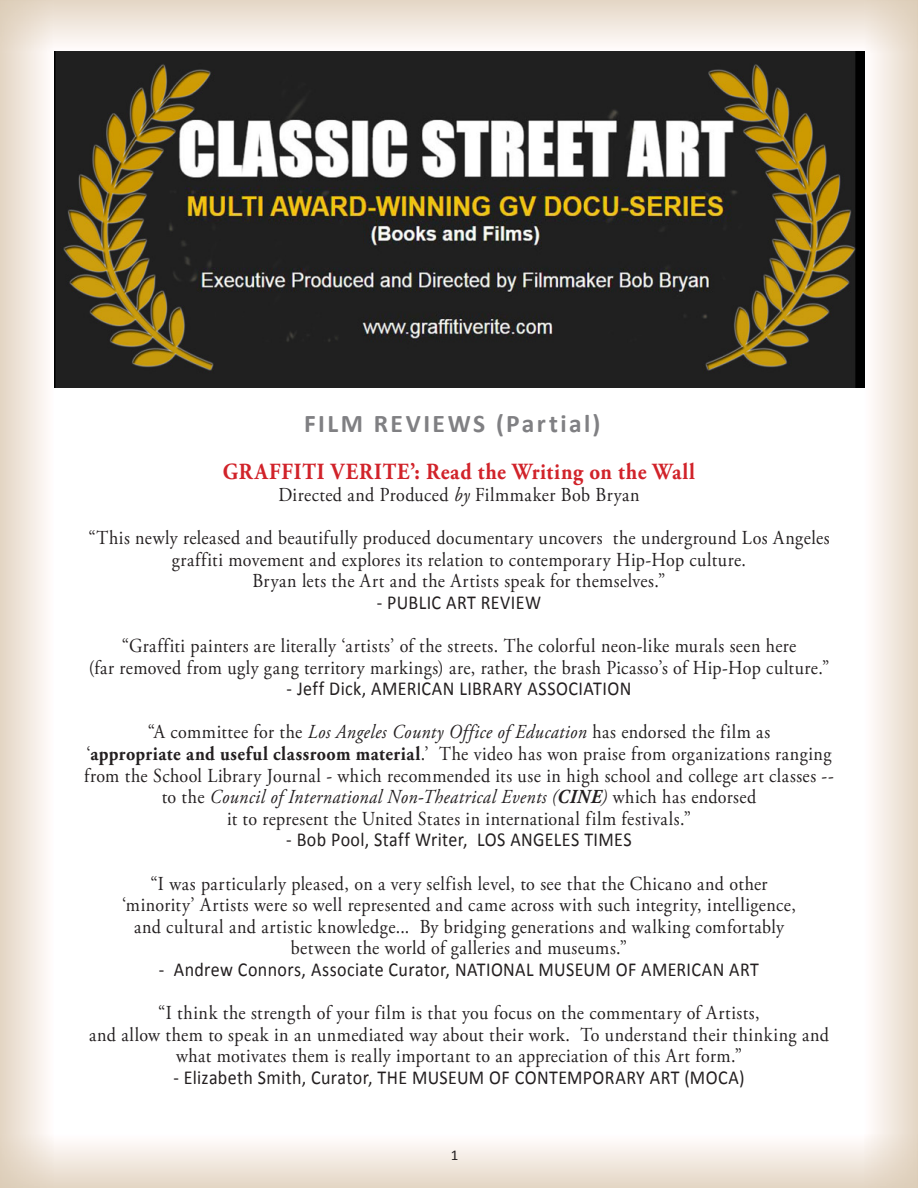
<style>
.page{position:relative;width:918px;height:1188px;background:#fff}
.page>*{position:absolute;margin:0;border:0;box-sizing:border-box;transform-origin:0 0}
.t1{font:700 25.5px "Calibri";letter-spacing:.095em;color:#808083}
.t2{font:700 23.1px "Adobe Garamond Pro";letter-spacing:.035em;color:#d1232a;scale:.91 1}
.t3{font:19.8px/21.6px "Adobe Garamond Pro";letter-spacing:.025em;color:#231f20;text-align:center;scale:.91 1}
.t4{font:19.8px "Calibri";letter-spacing:.02em;color:#231f20;scale:.91 1}
.t5{font:15px "Calibri";color:#231f20}
.s1{font-style:italic}
.s2{font-weight:700}
.s3{font-weight:700;font-style:italic}
</style>
<div class="page">
<div style="left:54px;top:0;width:810px;height:52px;background:linear-gradient(to bottom,#e4d6c5,#fffcfc)"></div>
<svg style="left:0;top:52px;width:46px;height:1082px;background:#efe5db"></svg>
<div style="left:864px;top:52px;width:54px;height:1082px;background:linear-gradient(to right,#fffefe,#e4d6c5)"></div>
<img style="left:864px;top:0;width:54px;height:52px">
<div style="left:54px;top:1134px;width:810px;height:54px;background:linear-gradient(to bottom,#fffefe,#e4d6c5)"></div>
<img style="left:55px;top:51px;width:809px;height:337px">
<p class="t1" style="left:304px;top:408px;width:298px">FILM REVIEWS (Partial)</p>
<p class="t2" style="left:223px;top:458px;width:520px">GRAFFITI VERITE’: Read the Writing on the Wall</p>
<p class="t3" style="left:88px;top:474px;width:816px;line-height:43.2px">Directed and Produced <span class="s1">by</span> Filmmaker Bob Bryan<br>“This newly released and beautifully produced documentary uncovers the underground Los Angeles</p>
<p class="t3" style="left:172px;top:549px;width:633px">graffiti movement and explores its relation to contemporary Hip-Hop culture.<br>Bryan lets the Art and the Artists speak for themselves.”</p>
<p class="t4" style="left:377px;top:590px;width:182px">- PUBLIC ART REVIEW</p>
<p class="t3" style="left:89px;top:636px;width:815px">“Graffiti painters are literally ‘artists’ of the streets. The colorful neon-like murals seen here<br>(far removed from ugly gang territory markings) are, rather, the brash Picasso’s of Hip-Hop culture.”</p>
<p class="t4" style="left:287px;top:676px;width:380px">- Jeff Dick, AMERICAN LIBRARY ASSOCIATION</p>
<p class="t3" style="left:84px;top:722px;width:825px">“A committee for the <span class="s1">Los Angeles County Office of Education</span> has endorsed the film as<br>‘<span class="s2">appropriate and useful classroom material</span>.’ The video has won praise from organizations ranging from the School Library Journal - which recommended its use in high school and college art classes -- to the <span class="s1">Council of International Non-Theatrical Events (</span><span class="s3">CINE</span><span class="s1">)</span> which has endorsed<br>it to represent the United States in international film festivals.”</p>
<p class="t4" style="left:286px;top:827px;width:381px">- Bob Pool, Staff Writer, LOS ANGELES TIMES</p>
<p class="t3" style="left:122px;top:873px;width:742px">“I was particularly pleased, on a very selfish level, to see that the Chicano and other ‘minority’ Artists were so well represented and came across with such integrity, intelligence, and cultural and artistic knowledge... By bridging generations and walking comfortably between the world of galleries and museums.”</p>
<p class="t4" style="left:159px;top:957px;width:661px">- Andrew Connors, Associate Curator, NATIONAL MUSEUM OF AMERICAN ART</p>
<p class="t3" style="left:89px;top:1003px;width:815px">“I think the strength of your film is that you focus on the commentary of Artists,<br>and allow them to speak in an unmediated way about their work. To understand their thinking and what motivates them is really important to an appreciation of this Art form.”</p>
<p class="t4" style="left:173px;top:1065px;width:629px">- Elizabeth Smith, Curator, THE MUSEUM OF CONTEMPORARY ART (MOCA)</p>
<p class="t5" style="left:451px;top:1146px;width:9px">1</p>
</div>
